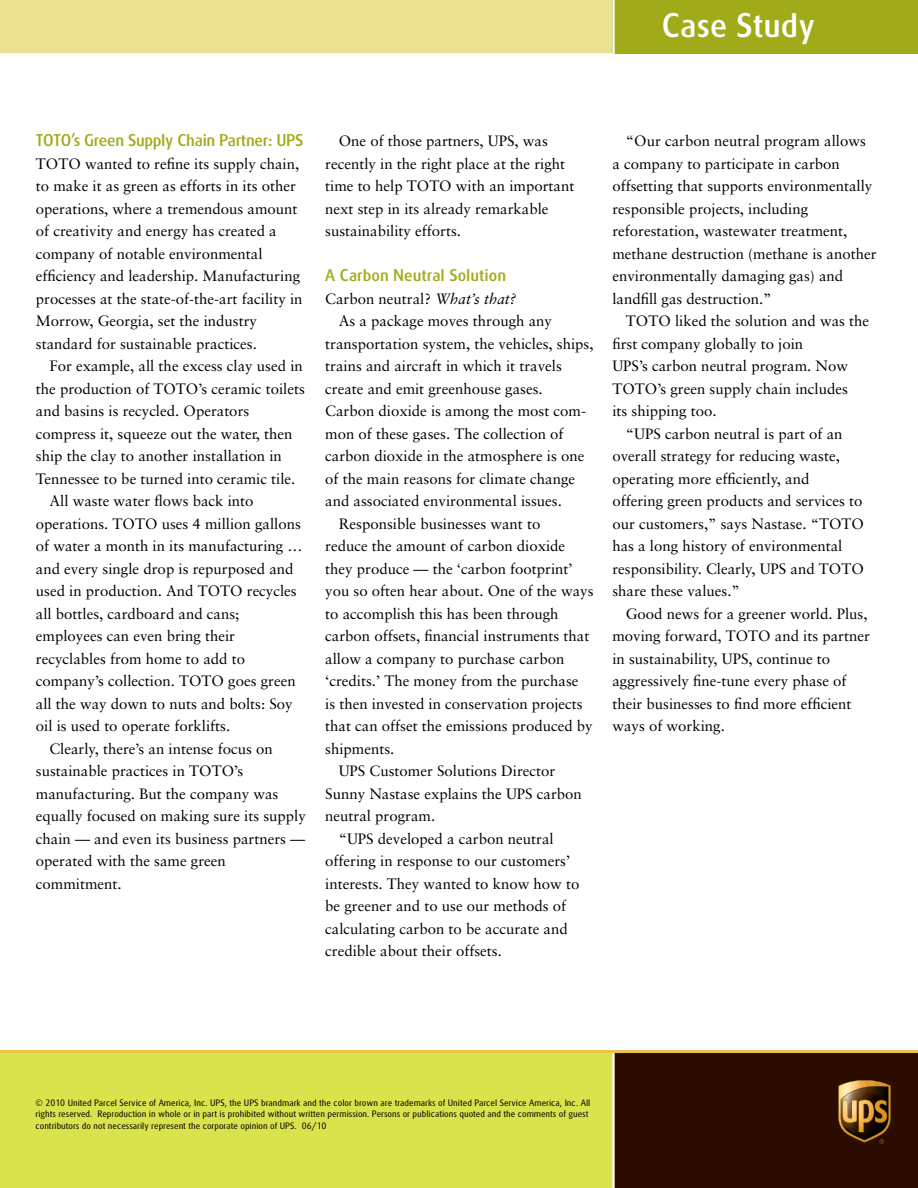
<style>
.page{position:relative;width:918px;height:1188px;background:#fff}
.page>*{position:absolute;margin:0;border:0;box-sizing:border-box;transform-origin:0 0}
.t1{font:500 33px "UPS Sans";color:#fff}
.t2{font:500 16.5px "UPS Sans";letter-spacing:-.02em;color:#a1ab1a}
.t3{font:500 16.5px "UPS Sans";color:#a1ab1a}
.t4{font:15px/22.5px "Sabon";color:#000}
.t5{font:9px/11.2px "UPS Sans";color:#000}
.s1{font-style:italic}
</style>
<div class="page">
<div style="left:612px;top:1053px;width:306px;height:135px;background:#2d0c00"></div>
<svg style="left:838px;top:1080px;width:53px;height:64px"></svg>
<div style="left:0;top:1053px;width:612px;height:135px;background:#dae24c"></div>
<div style="left:0;top:0;width:918px;height:53px;background:#ebe291"></div>
<div style="left:612px;top:0;width:306px;height:53px;background:#a1ab1a"></div>
<hr style="left:612px;top:0;width:3px;height:1188px;background:#fff">
<hr style="left:0;top:1050px;width:918px;height:3px;background:#e9c449">
<h1 class="t1" style="left:662px;top:6px;width:155px">Case Study</h1>
<p class="t2" style="left:36px;top:131px;width:269px">TOTO’s Green Supply Chain Partner: UPS</p>
<p class="t4" style="left:36px;top:152px;width:268px">TOTO wanted to refine its supply chain, to make it as green as efforts in its other operations, where a tremendous amount of creativity and energy has created a company of notable environmental efficiency and leadership. Manufacturing processes at the state-of-the-art facility in Morrow, Georgia, set the industry standard for sustainable practices.</p>
<p class="t4" style="left:49px;top:355px;width:255px">For example, all the excess clay used in</p>
<p class="t4" style="left:36px;top:377px;width:270px">the production of TOTO’s ceramic toilets</p>
<p class="t4" style="left:36px;top:400px;width:215px">and basins is recycled. Operators</p>
<p class="t4" style="left:36px;top:422px;width:258px">compress it, squeeze out the water, then</p>
<p class="t4" style="left:36px;top:445px;width:247px">ship the clay to another installation in</p>
<p class="t4" style="left:36px;top:467px;width:261px">Tennessee to be turned into ceramic tile.</p>
<p class="t4" style="left:49px;top:490px;width:206px">All waste water flows back into</p>
<p class="t4" style="left:36px;top:512px;width:267px">operations. TOTO uses 4 million gallons</p>
<p class="t4" style="left:36px;top:535px;width:268px">of water a month in its manufacturing …</p>
<p class="t4" style="left:36px;top:557px;width:259px">and every single drop is repurposed and</p>
<p class="t4" style="left:36px;top:580px;width:262px">used in production. And TOTO recycles</p>
<p class="t4" style="left:36px;top:602px;width:205px">all bottles, cardboard and cans;</p>
<p class="t4" style="left:36px;top:625px;width:201px">employees can even bring their</p>
<p class="t4" style="left:36px;top:647px;width:211px">recyclables from home to add to</p>
<p class="t4" style="left:36px;top:670px;width:261px">company’s collection. TOTO goes green</p>
<p class="t4" style="left:36px;top:692px;width:258px">all the way down to nuts and bolts: Soy</p>
<p class="t4" style="left:36px;top:715px;width:196px">oil is used to operate forklifts.</p>
<p class="t4" style="left:49px;top:737px;width:225px">Clearly, there’s an intense focus on</p>
<p class="t4" style="left:36px;top:760px;width:209px">sustainable practices in TOTO’s</p>
<p class="t4" style="left:36px;top:782px;width:244px">manufacturing. But the company was</p>
<p class="t4" style="left:36px;top:805px;width:271px">equally focused on making sure its supply</p>
<p class="t4" style="left:36px;top:827px;width:271px">chain — and even its business partners —</p>
<p class="t4" style="left:36px;top:850px;width:191px">operated with the same green</p>
<p class="t4" style="left:36px;top:872px;width:87px">commitment.</p>
<p class="t4" style="left:325px;top:129px;width:251px;text-indent:14px">One of those partners, UPS, was recently in the right place at the right time to help TOTO with an important next step in its already remarkable sustainability efforts.</p>
<p class="t3" style="left:325px;top:266px;width:182px">A Carbon Neutral Solution</p>
<p class="t4" style="left:325px;top:287px;width:193px">Carbon neutral? <span class="s1">What’s that?</span></p>
<p class="t4" style="left:339px;top:309px;width:215px">As a package moves through any</p>
<p class="t4" style="left:325px;top:332px;width:270px">transportation system, the vehicles, ships,</p>
<p class="t4" style="left:325px;top:354px;width:238px">trains and aircraft in which it travels</p>
<p class="t4" style="left:325px;top:377px;width:219px">create and emit greenhouse gases.</p>
<p class="t4" style="left:325px;top:399px;width:262px">Carbon dioxide is among the most com-</p>
<p class="t4" style="left:325px;top:422px;width:240px">mon of these gases. The collection of</p>
<p class="t4" style="left:325px;top:444px;width:261px">carbon dioxide in the atmosphere is one</p>
<p class="t4" style="left:325px;top:467px;width:251px">of the main reasons for climate change</p>
<p class="t4" style="left:325px;top:489px;width:238px">and associated environmental issues.</p>
<p class="t4" style="left:339px;top:512px;width:203px">Responsible businesses want to</p>
<p class="t4" style="left:325px;top:534px;width:242px">reduce the amount of carbon dioxide</p>
<p class="t4" style="left:325px;top:557px;width:249px">they produce — the ‘carbon footprint’</p>
<p class="t4" style="left:325px;top:579px;width:270px">you so often hear about. One of the ways</p>
<p class="t4" style="left:325px;top:602px;width:235px">to accomplish this has been through</p>
<p class="t4" style="left:325px;top:624px;width:266px">carbon offsets, financial instruments that</p>
<p class="t4" style="left:325px;top:647px;width:241px">allow a company to purchase carbon</p>
<p class="t4" style="left:325px;top:669px;width:255px">‘credits.’ The money from the purchase</p>
<p class="t4" style="left:325px;top:692px;width:259px">is then invested in conservation projects</p>
<p class="t4" style="left:325px;top:714px;width:269px">that can offset the emissions produced by</p>
<p class="t4" style="left:325px;top:737px;width:71px">shipments.</p>
<p class="t4" style="left:339px;top:759px;width:218px">UPS Customer Solutions Director</p>
<p class="t4" style="left:325px;top:782px;width:258px">Sunny Nastase explains the UPS carbon</p>
<p class="t4" style="left:325px;top:804px;width:112px">neutral program.</p>
<p class="t4" style="left:339px;top:827px;width:217px">“UPS developed a carbon neutral</p>
<p class="t4" style="left:325px;top:849px;width:247px">offering in response to our customers’</p>
<p class="t4" style="left:325px;top:872px;width:256px">interests. They wanted to know how to</p>
<p class="t4" style="left:325px;top:894px;width:242px">be greener and to use our methods of</p>
<p class="t4" style="left:325px;top:917px;width:244px">calculating carbon to be accurate and</p>
<p class="t4" style="left:325px;top:939px;width:178px">credible about their offsets.</p>
<p class="t4" style="left:612px;top:129px;width:266px;text-indent:14px">“Our carbon neutral program allows a company to participate in carbon offsetting that supports environmentally responsible projects, including reforestation, wastewater treatment, methane destruction (methane is another environmentally damaging gas) and landfill gas destruction.”</p>
<p class="t4" style="left:626px;top:309px;width:245px">TOTO liked the solution and was the</p>
<p class="t4" style="left:612px;top:332px;width:192px">first company globally to join</p>
<p class="t4" style="left:612px;top:354px;width:237px">UPS’s carbon neutral program. Now</p>
<p class="t4" style="left:612px;top:377px;width:237px">TOTO’s green supply chain includes</p>
<p class="t4" style="left:612px;top:399px;width:106px">its shipping too.</p>
<p class="t4" style="left:626px;top:422px;width:218px">“UPS carbon neutral is part of an</p>
<p class="t4" style="left:612px;top:444px;width:229px">overall strategy for reducing waste,</p>
<p class="t4" style="left:612px;top:467px;width:198px">operating more efficiently, and</p>
<p class="t4" style="left:612px;top:489px;width:252px">offering green products and services to</p>
<p class="t4" style="left:612px;top:512px;width:253px">our customers,” says Nastase. “TOTO</p>
<p class="t4" style="left:612px;top:534px;width:232px">has a long history of environmental</p>
<p class="t4" style="left:612px;top:557px;width:253px">responsibility. Clearly, UPS and TOTO</p>
<p class="t4" style="left:612px;top:579px;width:129px">share these values.”</p>
<p class="t4" style="left:626px;top:602px;width:243px">Good news for a greener world. Plus,</p>
<p class="t4" style="left:612px;top:624px;width:259px">moving forward, TOTO and its partner</p>
<p class="t4" style="left:612px;top:647px;width:219px">in sustainability, UPS, continue to</p>
<p class="t4" style="left:612px;top:669px;width:236px">aggressively fine-tune every phase of</p>
<p class="t4" style="left:612px;top:692px;width:241px">their businesses to find more efficient</p>
<p class="t4" style="left:612px;top:714px;width:114px">ways of working.</p>
<p class="t5" style="left:36px;top:1097px;width:556px">© 2010 United Parcel Service of America, Inc. UPS, the UPS brandmark and the color brown are trademarks of United Parcel Service America, Inc. All rights reserved. Reproduction in whole or in part is prohibited without written permission. Persons or publications quoted and the comments of guest contributors do not necessarily represent the corporate opinion of UPS. 06/10</p>
</div>
